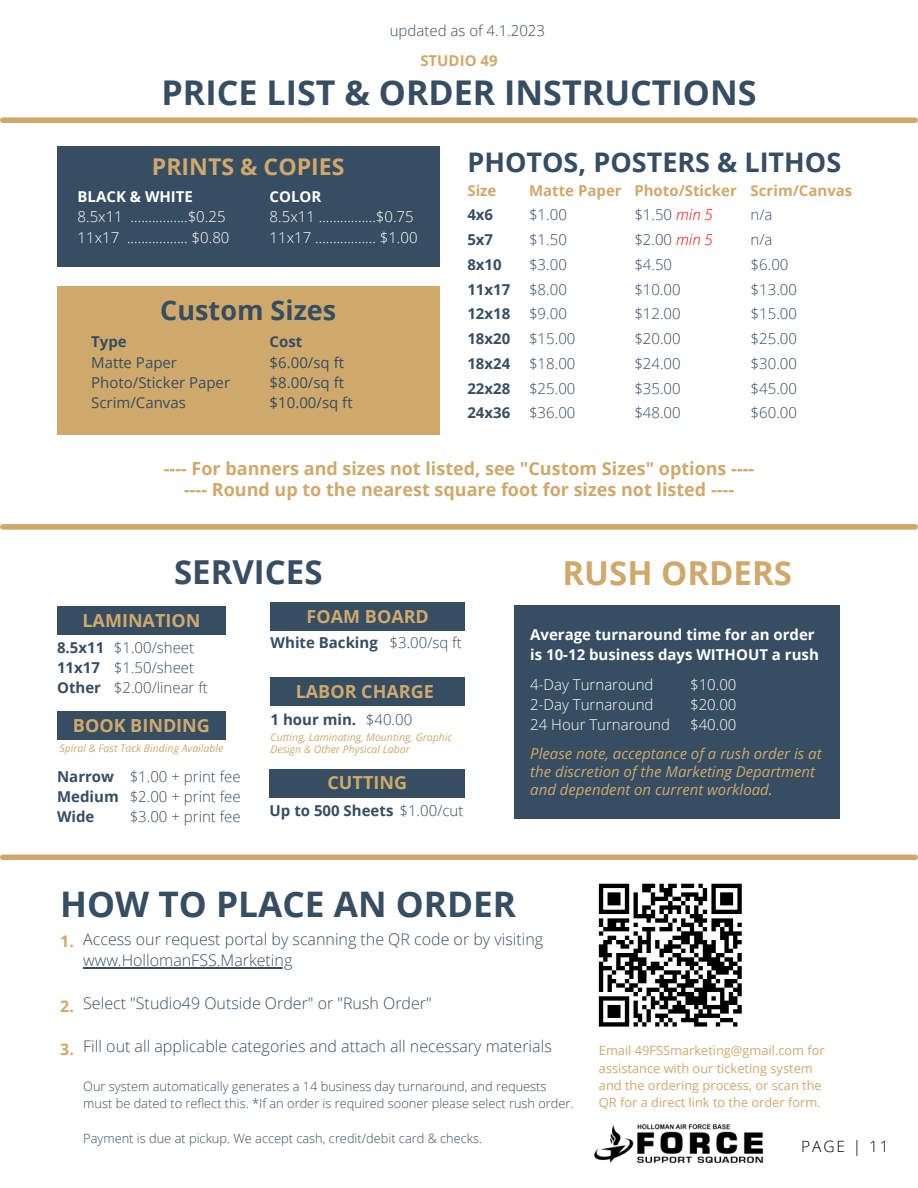
<style>
.page{position:relative;width:918px;height:1188px;background:#fff}
.page>*{position:absolute;margin:0;border:0;box-sizing:border-box;transform-origin:0 0}
.t1{font:700 35.25px "Open Sans";color:#364d62}
.t2{font:700 34.05px "Open Sans";color:#364d62}
.t3{font:700 33px "Open Sans";color:#cfa96b}
.t4{font:700 33px "Open Sans";color:#364d62}
.t5{font:700 27px "Open Sans";color:#364d62}
.t6{font:700 23.1px "Open Sans";color:#cfa96b}
.t7{font:700 18px/21.3px "Open Sans";color:#cfa96b;text-align:center}
.t8{font:300 16.05px/21.3px "Open Sans";color:#364d62}
.t9{font:700 16.05px "Open Sans";color:#cfa96b}
.t10{font:300 15.6px "Open Sans";letter-spacing:.12em;color:#000}
.t11{font:300 15px/24.8px "Open Sans";color:#364d62}
.t12{font:300 15px/20.2px "Open Sans";color:#fff}
.t13{font:700 15px/24.8px "Open Sans";color:#364d62}
.t14{font:italic 15px/18px "Open Sans";color:#cfa96b}
.t15{font:700 15px/20.2px "Open Sans";color:#fff}
.t16{font:15px/20.2px "Open Sans";color:#364d62}
.t17{font:700 15px "Open Sans";color:#cfa96b}
.t18{font:300 12.75px/17.1px "Open Sans";color:#364d62}
.t19{font:12.75px/17.1px "Open Sans";color:#cfa96b}
.t20{font:italic 10.5px/11.4px "Open Sans";color:#cfa96b}
.s1{font-weight:700;color:#cfa96b}
.s2{font-style:italic;color:#f70303}
.s3{font-weight:300}
</style>
<div class="page">
<div style="left:57px;top:606px;width:169px;height:29px;background:#364d62"></div>
<div style="left:3px;top:117px;width:912px;height:6px;background:#cfa96b"></div>
<div style="left:3px;top:524px;width:912px;height:6px;background:#cfa96b"></div>
<svg style="left:599px;top:884px;width:143px;height:143px"></svg>
<div style="left:3px;top:854px;width:912px;height:6px;background:#cfa96b"></div>
<div style="left:57px;top:286px;width:383px;height:149px;background:#cfa96b"></div>
<div style="left:270px;top:769px;width:195px;height:29px;background:#364d62"></div>
<div style="left:271px;top:602px;width:194px;height:29px;background:#364d62"></div>
<div style="left:57px;top:711px;width:169px;height:29px;background:#364d62"></div>
<div style="left:271px;top:677px;width:194px;height:29px;background:#364d62"></div>
<div style="left:515px;top:605px;width:325px;height:214px;background:#364d62"></div>
<div style="left:57px;top:146px;width:382px;height:120px;background:#364d62"></div>
<img style="left:594px;top:1123px;width:170px;height:40px">
<hr style="left:83px;top:968px;width:209px;height:1px;background:#364d62">
<p class="t11" style="left:390px;top:18px;width:157px">updated as of 4.1.2023</p>
<p class="t17" style="left:420px;top:50px;width:79px">STUDIO 49</p>
<h2 class="t2" style="left:162px;top:69px;width:597px">PRICE LIST &amp; ORDER INSTRUCTIONS</h2>
<h3 class="t6" style="left:152px;top:151px;width:194px">PRINTS &amp; COPIES</h3>
<p class="t15" style="left:78px;top:186px;width:117px">BLACK &amp; WHITE</p>
<p class="t12" style="left:78px;top:206px;width:153px">8.5x11 ................$0.25<br>11x17 ................. $0.80</p>
<p class="t15" style="left:270px;top:186px;width:53px">COLOR</p>
<p class="t12" style="left:270px;top:206px;width:150px">8.5x11 ................$0.75<br>11x17 ................. $1.00</p>
<h3 class="t5" style="left:160px;top:291px;width:177px">Custom Sizes</h3>
<p class="t13" style="left:91px;top:329px;width:37px">Type</p>
<p class="t16" style="left:91px;top:352px;width:141px">Matte Paper<br>Photo/Sticker Paper<br>Scrim/Canvas</p>
<p class="t13" style="left:270px;top:329px;width:34px">Cost</p>
<p class="t16" style="left:270px;top:352px;width:85px">$6.00/sq ft $8.00/sq ft $10.00/sq ft</p>
<h3 class="t5" style="left:467px;top:143px;width:375px">PHOTOS, POSTERS &amp; LITHOS</h3>
<p class="t17" style="left:467px;top:180px;width:31px">Size</p>
<p class="t13" style="left:467px;top:202px;width:44px">4x6<br>5x7<br>8x10<br>11x17<br>12x18<br>18x20<br>18x24<br>22x28<br>24x36</p>
<p class="t17" style="left:529px;top:180px;width:94px">Matte Paper</p>
<p class="t11" style="left:529px;top:202px;width:48px">$1.00 $1.50 $3.00 $8.00 $9.00 $15.00 $18.00 $25.00 $36.00</p>
<p class="t11" style="left:634px;top:177px;width:104px"><span class="s1">Photo/Sticker </span>$1.50 <span class="s2">min 5 </span>$2.00 <span class="s2">min 5 </span>$4.50<br>$10.00<br>$12.00<br>$20.00<br>$24.00<br>$35.00<br>$48.00</p>
<p class="t17" style="left:751px;top:180px;width:103px">Scrim/Canvas</p>
<p class="t11" style="left:751px;top:202px;width:48px">n/a n/a $6.00 $13.00 $15.00 $25.00 $30.00 $45.00 $60.00</p>
<p class="t7" style="left:164px;top:457px;width:592px">---- For banners and sizes not listed, see "Custom Sizes" options ---- ---- Round up to the nearest square foot for sizes not listed ----</p>
<h3 class="t4" style="left:174px;top:549px;width:150px">SERVICES</h3>
<p class="t7" style="left:82px;top:610px;width:119px">LAMINATION</p>
<p class="t13" style="left:57px;top:637px;width:49px;line-height:20.2px">8.5x11<br>11x17<br>Other</p>
<p class="t11" style="left:114px;top:637px;width:95px;line-height:20.2px">$1.00/sheet $1.50/sheet $2.00/linear ft</p>
<p class="t7" style="left:73px;top:714px;width:139px">BOOK BINDING</p>
<p class="t13" style="left:57px;top:766px;width:63px;line-height:20.2px">Narrow<br>Medium<br>Wide</p>
<p class="t11" style="left:130px;top:766px;width:113px;line-height:20.2px;text-align:justify">$1.00 + print fee $2.00 + print fee $3.00 + print fee</p>
<p class="t20" style="left:59px;top:743px;width:166px">Spiral &amp; Fast Tack Binding Available</p>
<p class="t7" style="left:307px;top:605px;width:124px">FOAM BOARD</p>
<p class="t13" style="left:271px;top:630px;width:193px">White Backing <span class="s3">$3.00/sq ft</span></p>
<p class="t7" style="left:296px;top:681px;width:140px">LABOR CHARGE</p>
<p class="t13" style="left:271px;top:706px;width:143px">1 hour min. <span class="s3">$40.00</span></p>
<p class="t20" style="left:271px;top:732px;width:183px">Cutting, Laminating, Mounting, Graphic<br>Design &amp; Other Physical Labor</p>
<p class="t7" style="left:328px;top:771px;width:81px">CUTTING</p>
<p class="t13" style="left:270px;top:797px;width:195px">Up to 500 Sheets <span class="s3">$1.00/cut</span></p>
<h3 class="t3" style="left:562px;top:550px;width:231px">RUSH ORDERS</h3>
<p class="t15" style="left:530px;top:624px;width:290px">Average turnaround time for an order is 10-12 business days WITHOUT a rush</p>
<p class="t12" style="left:530px;top:674px;width:141px">4-Day Turnaround<br>2-Day Turnaround<br>24 Hour Turnaround</p>
<p class="t12" style="left:690px;top:674px;width:48px;text-align:justify">$10.00 $20.00 $40.00</p>
<p class="t14" style="left:530px;top:744px;width:293px">Please note, acceptance of a rush order is at the discretion of the Marketing Department and dependent on current workload.</p>
<h1 class="t1" style="left:60px;top:880px;width:457px">HOW TO PLACE AN ORDER</h1>
<p class="t8" style="left:83px;top:928px;width:461px">Access our request portal by scanning the QR code or by visiting www.HollomanFSS.Marketing</p>
<p class="t8" style="left:83px;top:992px;width:350px">Select "Studio49 Outside Order" or "Rush Order"</p>
<p class="t8" style="left:83px;top:1035px;width:470px">Fill out all applicable categories and attach all necessary materials</p>
<p class="t18" style="left:83px;top:1078px;width:492px">Our system automatically generates a 14 business day turnaround, and requests must be dated to reflect this. *If an order is required sooner please select rush order.</p>
<p class="t18" style="left:83px;top:1129px;width:400px">Payment is due at pickup. We accept cash, credit/debit card &amp; checks.</p>
<p class="t9" style="left:60px;top:930px;width:15px">1.</p>
<p class="t9" style="left:60px;top:995px;width:15px">2.</p>
<p class="t9" style="left:60px;top:1038px;width:15px">3.</p>
<p class="t19" style="left:599px;top:1042px;width:227px">Email 49FSSmarketing@gmail.com for assistance with our ticketing system and the ordering process, or scan the QR for a direct link to the order form.</p>
<p class="t10" style="left:801px;top:1136px;width:89px">PAGE | 11</p>
</div>
